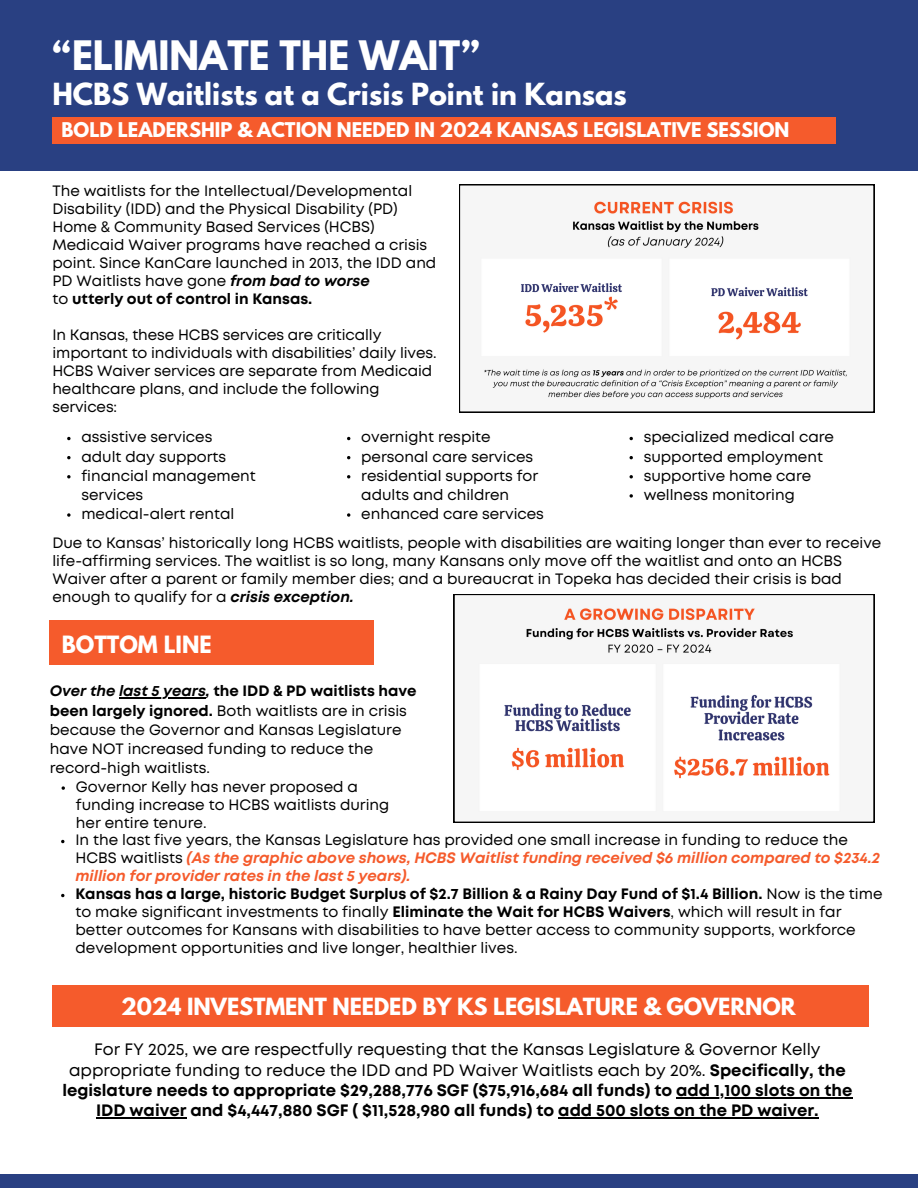
<style>
.page{position:relative;width:918px;height:1188px;background:#fff}
.page>*{position:absolute;margin:0;border:0;box-sizing:border-box;transform-origin:0 0}
.t1{font:700 36px "League Spartan";color:#fff}
.t2{font:700 27px "League Spartan";color:#fff}
.t3{font:700 21.15px "League Spartan";color:#fff}
.t4{font:700 21px "League Spartan";letter-spacing:-.005em;color:#fff}
.t5{font:700 18px "League Spartan";color:#fff}
.t6{font:700 16.5px/20.2px "Mont";color:#000;text-align:center}
.t7{font:15px/18px "Mont";color:#000}
.t8{font:italic 700 15px/18px "Mont";color:#f55b2c}
.t9{font:700 15px "Mont";color:#000}
.s1{font-weight:700;font-style:italic}
.s2{font-weight:400}
.s3{font-weight:700}
.s4{font-weight:400;font-style:normal;color:#000}
</style>
<div class="page">
<div style="left:0;top:1174px;width:918px;height:14px;background:#294082"></div>
<div style="left:0;top:0;width:918px;height:170px;background:#294082"></div>
<div style="left:53px;top:117px;width:783px;height:27px;background:#f55b2c"></div>
<svg style="left:459px;top:184px;width:415px;height:229px"></svg>
<div style="left:50px;top:620px;width:324px;height:45px;background:#f55b2c"></div>
<svg style="left:454px;top:594px;width:420px;height:228px"></svg>
<hr style="left:676px;top:1097px;width:176px;height:1px;background:#000">
<hr style="left:96px;top:1117px;width:90px;height:1px;background:#000">
<hr style="left:558px;top:1117px;width:261px;height:1px;background:#000">
<div style="left:52px;top:985px;width:816px;height:42px;background:#f55b2c"></div>
<svg style="left:67px;top:437px;width:4px;height:3px"></svg>
<svg style="left:67px;top:456px;width:4px;height:3px"></svg>
<svg style="left:67px;top:475px;width:4px;height:3px"></svg>
<svg style="left:67px;top:513px;width:4px;height:4px"></svg>
<svg style="left:347px;top:513px;width:3px;height:4px"></svg>
<svg style="left:630px;top:494px;width:3px;height:4px"></svg>
<hr style="left:119px;top:698px;width:87px;height:1px;background:#000">
<svg style="left:62px;top:786px;width:3px;height:4px"></svg>
<p class="t1" style="left:52px;top:38px;width:429px">“ELIMINATE THE WAIT”</p>
<p class="t2" style="left:52px;top:81px;width:576px">HCBS Waitlists at a Crisis Point in Kansas</p>
<p class="t5" style="left:62px;top:121px;width:729px">BOLD LEADERSHIP &amp; ACTION NEEDED IN 2024 KANSAS LEGISLATIVE SESSION</p>
<p class="t7" style="left:52px;top:183px;width:385px">The waitlists for the Intellectual/Developmental Disability (IDD) and the Physical Disability (PD)<br>Home &amp; Community Based Services (HCBS)<br>Medicaid Waiver programs have reached a crisis point. Since KanCare launched in 2013, the IDD and PD Waitlists have gone <span class="s1">from bad to worse</span></p>
<p class="t9" style="left:52px;top:294px;width:261px"><span class="s2">to</span> utterly out of control in Kansas.</p>
<p class="t7" style="left:52px;top:327px;width:386px">In Kansas, these HCBS services are critically important to individuals with disabilities’ daily lives.<br>HCBS Waiver services are separate from Medicaid healthcare plans, and include the following services:</p>
<p class="t7" style="left:81px;top:429px;width:132px">assistive services</p>
<p class="t7" style="left:81px;top:448px;width:146px">adult day supports</p>
<p class="t7" style="left:81px;top:467px;width:176px;line-height:19.2px">financial management services</p>
<p class="t7" style="left:81px;top:506px;width:154px">medical-alert rental</p>
<p class="t7" style="left:361px;top:429px;width:131px">overnight respite</p>
<p class="t7" style="left:361px;top:448px;width:173px">personal care services</p>
<p class="t7" style="left:361px;top:467px;width:178px;line-height:19.2px">residential supports for adults and children</p>
<p class="t7" style="left:361px;top:506px;width:184px">enhanced care services</p>
<p class="t7" style="left:644px;top:429px;width:192px">specialized medical care</p>
<p class="t7" style="left:644px;top:448px;width:181px">supported employment</p>
<p class="t7" style="left:644px;top:468px;width:169px">supportive home care</p>
<p class="t7" style="left:644px;top:487px;width:153px">wellness monitoring</p>
<p class="t7" style="left:52px;top:534px;width:831px">Due to Kansas’ historically long HCBS waitlists, people with disabilities are waiting longer than ever to receive life-affirming services. The waitlist is so long, many Kansans only move off the waitlist and onto an HCBS Waiver after a parent or family member dies; and a bureaucrat in Topeka has decided their crisis is bad enough to qualify for a <span class="s1">crisis exception.</span></p>
<p class="t3" style="left:62px;top:634px;width:151px">BOTTOM LINE</p>
<p class="t7" style="left:50px;top:683px;width:368px;line-height:19.2px"><span class="s1">Over the last 5 years,</span> <span class="s3">the IDD &amp; PD waitlists have been largely ignored.</span> Both waitlists are in crisis because the Governor and Kansas Legislature have NOT increased funding to reduce the record-high waitlists.</p>
<p class="t7" style="left:76px;top:779px;width:315px">Governor Kelly has never proposed a funding increase to HCBS waitlists during her entire tenure.</p>
<p class="t8" style="left:75px;top:832px;width:806px"><span class="s4">In the last five years, the Kansas Legislature has provided one small increase in funding to reduce the<br>HCBS waitlists</span> (As the graphic above shows, HCBS Waitlist funding received $6 million compared to $234.2 million for provider rates in the last 5 years).</p>
<p class="t7" style="left:75px;top:886px;width:809px"><span class="s3">Kansas has a large, historic Budget Surplus of $2.7 Billion &amp; a Rainy Day Fund of $1.4 Billion.</span> Now is the time to make significant investments to finally <span class="s3">Eliminate the Wait for HCBS Waivers</span>, which will result in far better outcomes for Kansans with disabilities to have better access to community supports, workforce development opportunities and live longer, healthier lives.</p>
<p class="t4" style="left:121px;top:996px;width:676px">2024 INVESTMENT NEEDED BY KS LEGISLATURE &amp; GOVERNOR</p>
<p class="t6" style="left:62px;top:1041px;width:792px"><span class="s2">For FY 2025, we are respectfully requesting that the Kansas Legislature &amp; Governor Kelly appropriate funding to reduce the IDD and PD Waiver Waitlists each by 20%.</span> Specifically, the legislature needs to appropriate $29,288,776 SGF ($75,916,684 all funds) to add 1,100 slots on the IDD waiver and $4,447,880 SGF ( $11,528,980 all funds) to add 500 slots on the PD waiver.</p>
</div>
